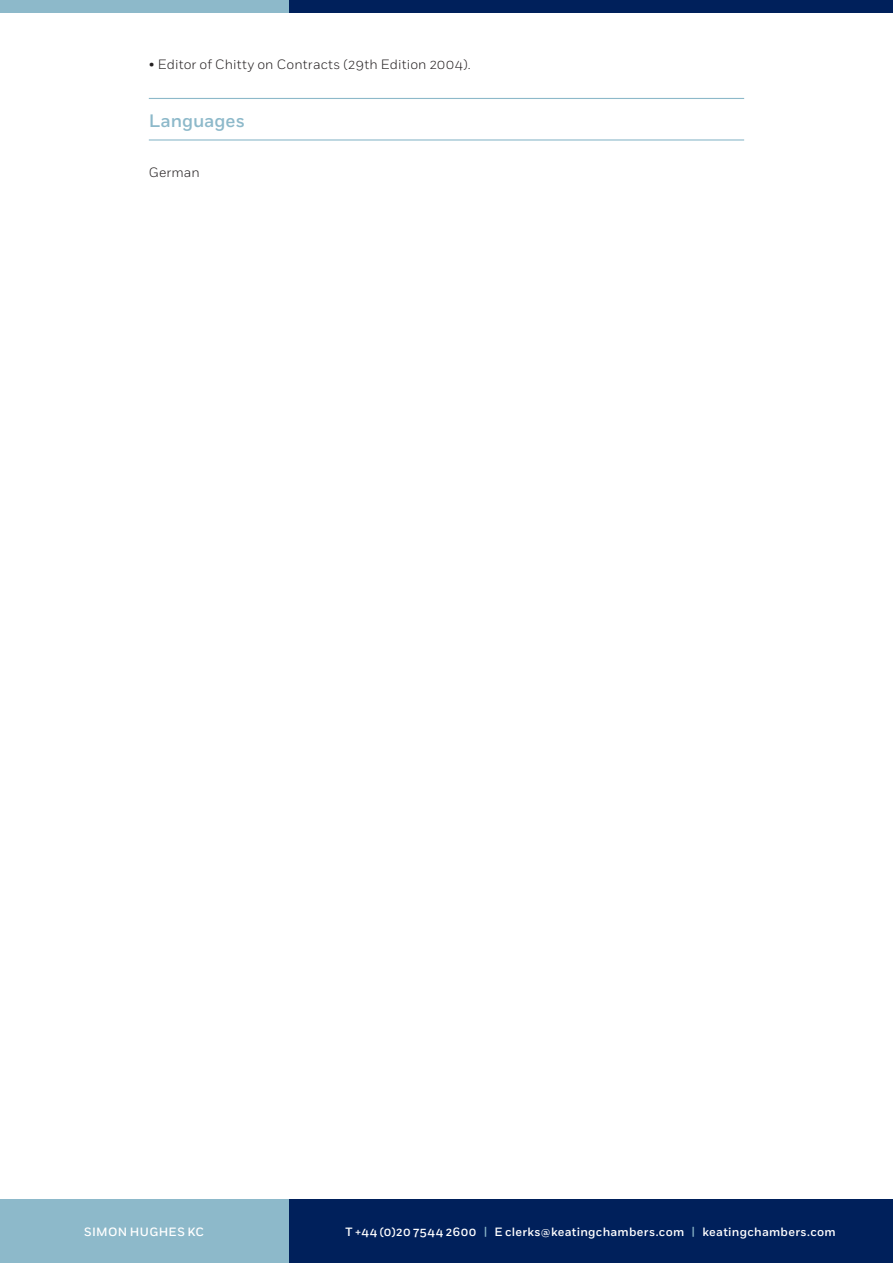
<style>
.page{position:relative;width:893px;height:1263px;background:#fff}
.page>*{position:absolute;margin:0;border:0;box-sizing:border-box;transform-origin:0 0}
.t1{font:500 18px "Fort";letter-spacing:-.005em;color:#8db9ca}
.t2{font:300 13.5px "Fort";letter-spacing:.015em;color:#231f20}
.t3{font:500 12px "Fort";letter-spacing:.025em;color:#fff}
.s1{color:#8db9ca}
</style>
<div class="page">
<div style="left:288px;top:1199px;width:605px;height:64px;background:#00205b"></div>
<div style="left:0;top:1199px;width:288px;height:64px;background:#8db9ca"></div>
<div style="left:289px;top:0;width:604px;height:13px;background:#00205b"></div>
<div style="left:0;top:0;width:289px;height:13px;background:#8db9ca"></div>
<hr style="left:149px;top:98px;width:595px;height:1px;background:#8db9ca">
<hr style="left:149px;top:139px;width:595px;height:2px;background:#8db9ca">
<p class="t2" style="left:149px;top:56px;width:323px">• Editor of Chitty on Contracts (29th Edition 2004).</p>
<p class="t1" style="left:149px;top:109px;width:98px">Languages</p>
<p class="t2" style="left:149px;top:164px;width:53px">German</p>
<p class="t3" style="left:84px;top:1224px;width:121px">SIMON HUGHES KC</p>
<p class="t3" style="left:345px;top:1224px;width:492px">T +44 (0)20 7544 2600 <span class="s1">|</span> E clerks@keatingchambers.com <span class="s1">|</span> keatingchambers.com</p>
</div>
